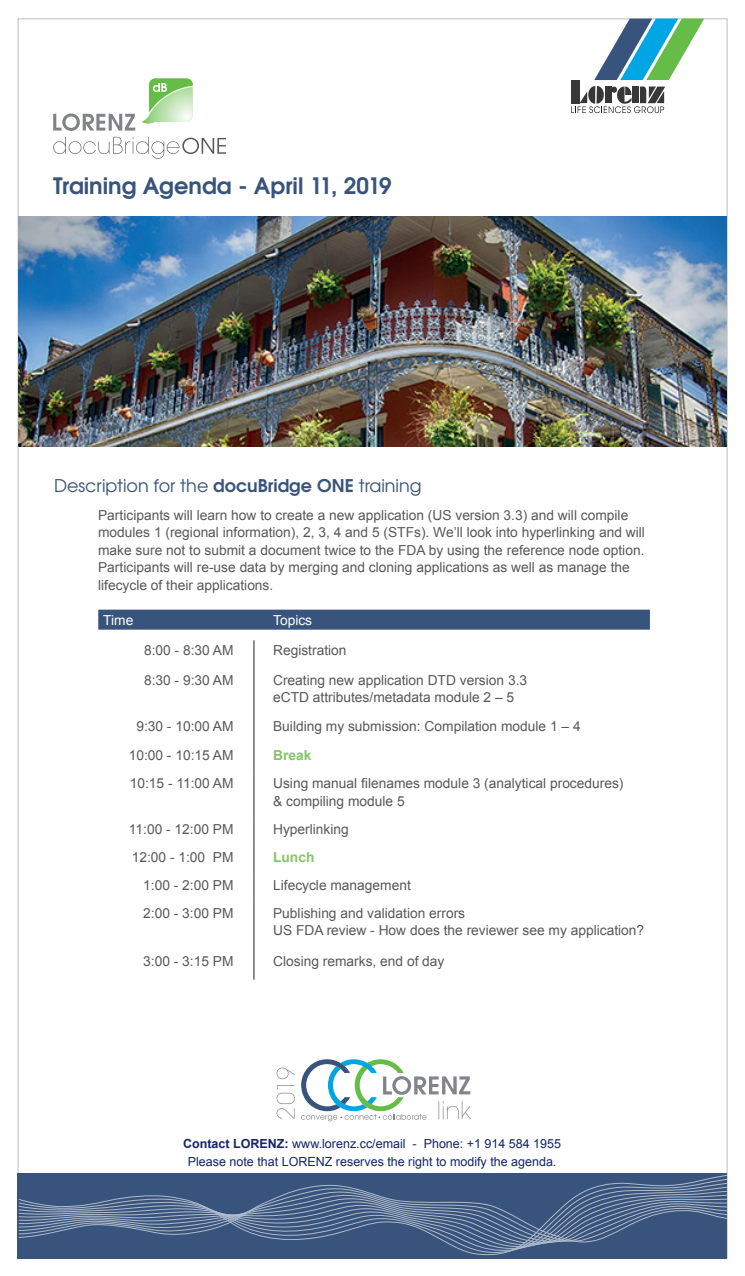
<style>
.page{position:relative;width:745px;height:1276px;background:#fff}
.page>*{position:absolute;margin:0;border:0;box-sizing:border-box;transform-origin:0 0}
.t1{font:600 22.5px "URW Gothic L";color:#38547c}
.t2{font:17.5px "URW Gothic L";color:#38547c}
.t3{font:13.75px/17.5px "Arial";color:#57585a}
.t4{font:13.75px "Arial";color:#fff}
.t5{font:700 13.75px "Arial";color:#83c665}
.t6{font:12.5px "Arial";color:#142667}
.s1{font-weight:600}
.s2{font-weight:700}
</style>
<div class="page">
<div style="left:18px;top:1173px;width:708px;height:85px;background:#38547c"></div>
<svg style="left:301px;top:1059px;width:169px;height:62px"></svg>
<svg style="left:276px;top:1085px;width:19px;height:33px"></svg>
<svg style="left:276px;top:1067px;width:18px;height:12px"></svg>
<div style="left:570px;top:80px;width:9px;height:23px;background:#373739"></div>
<svg style="left:594px;top:19px;width:109px;height:61px"></svg>
<svg style="left:571px;top:86px;width:93px;height:27px"></svg>
<svg style="left:19px;top:1184px;width:707px;height:61px"></svg>
<div style="left:98px;top:609px;width:551px;height:20px;background:#38547c"></div>
<hr style="left:253px;top:640px;width:1px;height:30px;background:#231f20">
<hr style="left:253px;top:670px;width:1px;height:46px;background:#231f20">
<svg style="left:253px;top:716px;width:1px;height:57px"></svg>
<hr style="left:253px;top:773px;width:1px;height:46px;background:#231f20">
<svg style="left:253px;top:819px;width:1px;height:83px"></svg>
<hr style="left:253px;top:902px;width:1px;height:49px;background:#231f20">
<svg style="left:253px;top:951px;width:1px;height:28px"></svg>
<svg style="left:53px;top:113px;width:82px;height:18px"></svg>
<svg style="left:141px;top:78px;width:52px;height:46px"></svg>
<svg style="left:53px;top:137px;width:173px;height:22px"></svg>
<img style="left:18px;top:216px;width:708px;height:231px">
<h1 class="t1" style="left:53px;top:170px;width:340px">Training Agenda - April 11, 2019</h1>
<p class="t2" style="left:54px;top:474px;width:369px">Description for the <span class="s1">docuBridge ONE</span> training</p>
<p class="t3" style="left:98px;top:506px;width:548px">Participants will learn how to create a new application (US version 3.3) and will compile modules 1 (regional information), 2, 3, 4 and 5 (STFs). We’ll look into hyperlinking and will make sure not to submit a document twice to the FDA by using the reference node option.<br>Participants will re-use data by merging and cloning applications as well as manage the lifecycle of their applications.</p>
<p class="t4" style="left:103px;top:612px;width:32px">Time</p>
<p class="t4" style="left:273px;top:612px;width:40px">Topics</p>
<p class="t3" style="left:144px;top:642px;width:91px">8:00 - 8:30 AM</p>
<p class="t3" style="left:273px;top:642px;width:75px">Registration</p>
<p class="t3" style="left:144px;top:671px;width:91px">8:30 - 9:30 AM</p>
<p class="t3" style="left:273px;top:671px;width:255px">Creating new application DTD version 3.3 eCTD attributes/metadata module 2 – 5</p>
<p class="t3" style="left:136px;top:717px;width:99px">9:30 - 10:00 AM</p>
<p class="t3" style="left:273px;top:717px;width:309px">Building my submission: Compilation module 1 – 4</p>
<p class="t3" style="left:129px;top:746px;width:106px">10:00 - 10:15 AM</p>
<p class="t5" style="left:273px;top:747px;width:40px">Break</p>
<p class="t3" style="left:130px;top:775px;width:105px">10:15 - 11:00 AM</p>
<p class="t3" style="left:273px;top:775px;width:351px">Using manual filenames module 3 (analytical procedures) &amp; compiling module 5</p>
<p class="t3" style="left:129px;top:821px;width:106px">11:00 - 12:00 PM</p>
<p class="t3" style="left:273px;top:821px;width:77px">Hyperlinking</p>
<p class="t3" style="left:132px;top:848px;width:103px">12:00 - 1:00 PM</p>
<p class="t5" style="left:273px;top:849px;width:43px">Lunch</p>
<p class="t3" style="left:143px;top:876px;width:92px">1:00 - 2:00 PM</p>
<p class="t3" style="left:273px;top:876px;width:139px">Lifecycle management</p>
<p class="t3" style="left:143px;top:904px;width:92px">2:00 - 3:00 PM</p>
<p class="t3" style="left:273px;top:904px;width:372px">Publishing and validation errors<br>US FDA review - How does the reviewer see my application?</p>
<p class="t3" style="left:143px;top:952px;width:92px">3:00 - 3:15 PM</p>
<p class="t3" style="left:273px;top:952px;width:173px">Closing remarks, end of day</p>
<p class="t6" style="left:183px;top:1136px;width:379px"><span class="s2">Contact LORENZ:</span> www.lorenz.cc/email - Phone: +1 914 584 1955</p>
<p class="t6" style="left:188px;top:1155px;width:370px">Please note that LORENZ reserves the right to modify the agenda.</p>
</div>
